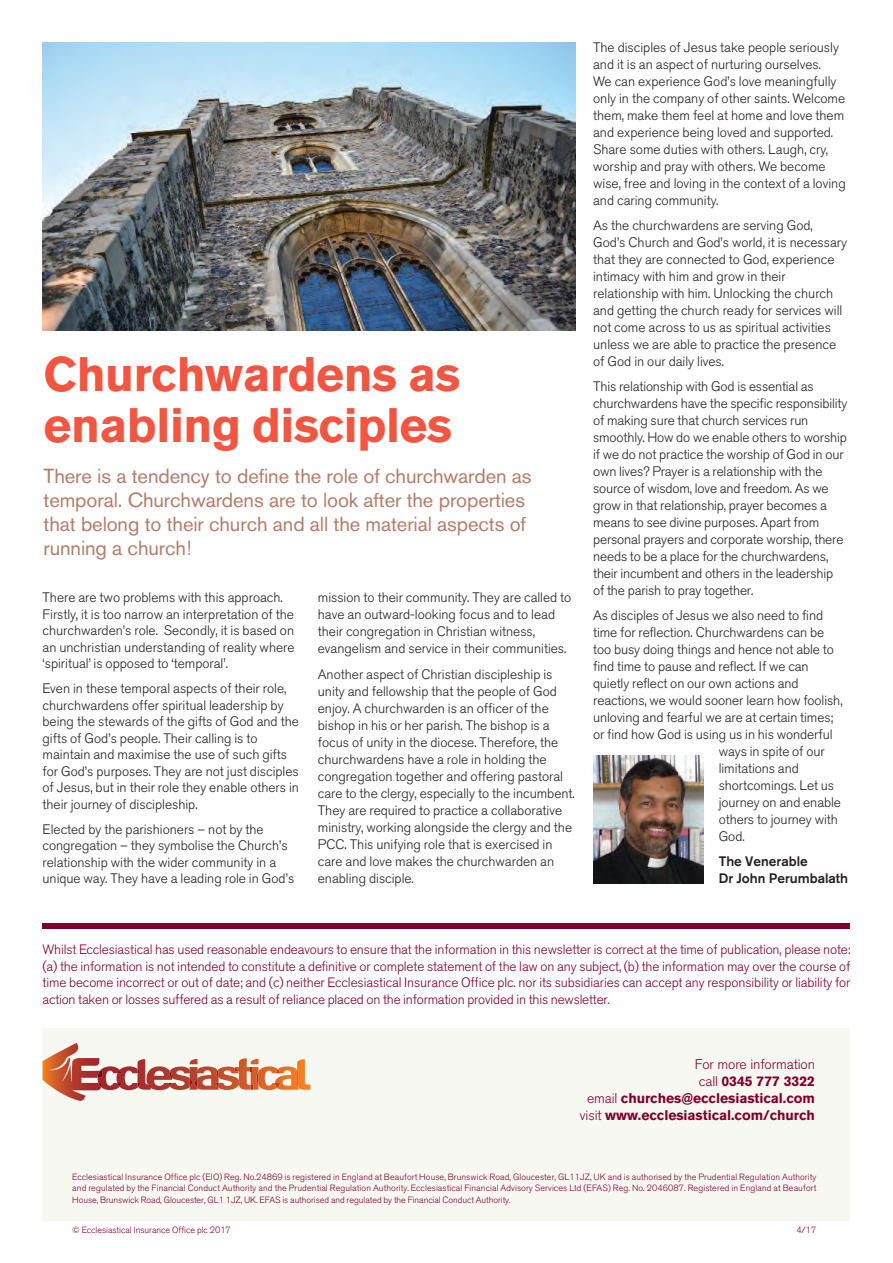
<style>
.page{position:relative;width:893px;height:1263px;background:#fff}
.page>*{position:absolute;margin:0;border:0;box-sizing:border-box;transform-origin:0 0}
.t1{font:700 48px/51px "Akzidenz Grotesk BQ";letter-spacing:-.01em;color:#f05641}
.t2{font:20.25px/24px "Akzidenz Grotesk BQ";letter-spacing:-.005em;color:#b37c68}
.t3{font:700 13.95px/17px "Akzidenz Grotesk BQ";letter-spacing:-.005em;color:#7f002b;text-align:right}
.t4{font:300 13.65px/17px "Akzidenz Grotesk BQ";color:#231f20}
.t5{font:500 13.65px/17px "Akzidenz Grotesk BQ";color:#231f20}
.t6{font:300 13.5px/16.5px "Akzidenz Grotesk BQ";letter-spacing:-.015em;color:#7f002b;text-align:justify}
.t7{font:300 9px/11.2px "Akzidenz Grotesk BQ";letter-spacing:-.005em;color:#7f002b;text-align:justify}
.s1{font-weight:300}
</style>
<div class="page">
<img style="left:43px;top:43px;width:532px;height:288px">
<div style="left:43px;top:923px;width:807px;height:6px;background:#7f002b"></div>
<div style="left:43px;top:1028px;width:807px;height:192px;background:#f8f8f3"></div>
<svg style="left:43px;top:1043px;width:267px;height:58px"></svg>
<img style="left:593px;top:756px;width:111px;height:128px">
<h1 class="t1" style="left:44px;top:353px;width:418px">Churchwardens as enabling disciples</h1>
<h2 class="t2" style="left:44px;top:466px;width:490px">There is a tendency to define the role of churchwarden as temporal. Churchwardens are to look after the properties that belong to their church and all the material aspects of running a church!</h2>
<p class="t4" style="left:43px;top:591px;width:254px;line-height:16.5px">There are two problems with this approach.<br>Firstly, it is too narrow an interpretation of the churchwarden’s role. Secondly, it is based on an unchristian understanding of reality where ‘spiritual’ is opposed to ‘temporal’.</p>
<p class="t4" style="left:43px;top:682px;width:258px;line-height:16.5px">Even in these temporal aspects of their role, churchwardens offer spiritual leadership by being the stewards of the gifts of God and the gifts of God’s people. Their calling is to maintain and maximise the use of such gifts for God’s purposes. They are not just disciples of Jesus, but in their role they enable others in their journey of discipleship.</p>
<p class="t4" style="left:43px;top:822px;width:253px;line-height:16.5px">Elected by the parishioners – not by the congregation – they symbolise the Church’s relationship with the wider community in a unique way. They have a leading role in God’s</p>
<p class="t4" style="left:318px;top:591px;width:255px">mission to their community. They are called to have an outward-looking focus and to lead their congregation in Christian witness, evangelism and service in their communities.</p>
<p class="t4" style="left:318px;top:667px;width:259px">Another aspect of Christian discipleship is unity and fellowship that the people of God enjoy. A churchwarden is an officer of the bishop in his or her parish. The bishop is a focus of unity in the diocese. Therefore, the churchwardens have a role in holding the congregation together and offering pastoral care to the clergy, especially to the incumbent.<br>They are required to practice a collaborative ministry, working alongside the clergy and the PCC. This unifying role that is exercised in care and love makes the churchwarden an enabling disciple.</p>
<p class="t4" style="left:593px;top:41px;width:254px">The disciples of Jesus take people seriously and it is an aspect of nurturing ourselves.<br>We can experience God’s love meaningfully only in the company of other saints. Welcome them, make them feel at home and love them and experience being loved and supported.<br>Share some duties with others. Laugh, cry, worship and pray with others. We become wise, free and loving in the context of a loving and caring community.</p>
<p class="t4" style="left:593px;top:219px;width:255px">As the churchwardens are serving God, God’s Church and God’s world, it is necessary that they are connected to God, experience intimacy with him and grow in their relationship with him. Unlocking the church and getting the church ready for services will not come across to us as spiritual activities unless we are able to practice the presence of God in our daily lives.</p>
<p class="t4" style="left:593px;top:380px;width:256px">This relationship with God is essential as churchwardens have the specific responsibility of making sure that church services run smoothly. How do we enable others to worship if we do not practice the worship of God in our own lives? Prayer is a relationship with the source of wisdom, love and freedom. As we grow in that relationship, prayer becomes a means to see divine purposes. Apart from personal prayers and corporate worship, there needs to be a place for the churchwardens, their incumbent and others in the leadership of the parish to pray together.</p>
<p class="t4" style="left:593px;top:609px;width:231px">As disciples of Jesus we also need to find</p>
<p class="t4" style="left:593px;top:625px;width:233px">time for reflection. Churchwardens can be</p>
<p class="t4" style="left:593px;top:642px;width:242px">too busy doing things and hence not able to</p>
<p class="t4" style="left:593px;top:659px;width:217px">find time to pause and reflect. If we can</p>
<p class="t4" style="left:593px;top:676px;width:207px">quietly reflect on our own actions and</p>
<p class="t4" style="left:593px;top:693px;width:251px">reactions, we would sooner learn how foolish,</p>
<p class="t4" style="left:593px;top:710px;width:242px">unloving and fearful we are at certain times;</p>
<p class="t4" style="left:593px;top:727px;width:241px">or find how God is using us in his wonderful</p>
<p class="t4" style="left:719px;top:744px;width:108px">ways in spite of our</p>
<p class="t4" style="left:719px;top:761px;width:82px">limitations and</p>
<p class="t4" style="left:719px;top:778px;width:117px">shortcomings. Let us</p>
<p class="t4" style="left:719px;top:795px;width:124px">journey on and enable</p>
<p class="t4" style="left:719px;top:812px;width:121px">others to journey with</p>
<p class="t4" style="left:719px;top:829px;width:27px">God.</p>
<p class="t5" style="left:719px;top:854px;width:131px">The Venerable<br>Dr John Perumbalath</p>
<p class="t6" style="left:43px;top:943px;width:809px">Whilst Ecclesiastical has used reasonable endeavours to ensure that the information in this newsletter is correct at the time of publication, please note: (a) the information is not intended to constitute a definitive or complete statement of the law on any subject, (b) the information may over the course of time become incorrect or out of date; and (c) neither Ecclesiastical Insurance Office plc. nor its subsidiaries can accept any responsibility or liability for action taken or losses suffered as a result of reliance placed on the information provided in this newsletter.</p>
<p class="t3" style="left:580px;top:1057px;width:237px"><span class="s1">For more information<br>call</span> 0345 777 3322<br><span class="s1">email</span> churches@ecclesiastical.com <span class="s1">visit</span> www.ecclesiastical.com/church</p>
<p class="t7" style="left:72px;top:1172px;width:746px">Ecclesiastical Insurance Office plc (EIO) Reg. No.24869 is registered in England at Beaufort House, Brunswick Road, Gloucester, GL11JZ, UK and is authorised by the Prudential Regulation Authority and regulated by the Financial Conduct Authority and the Prudential Regulation Authority. Ecclesiastical Financial Advisory Services Ltd (EFAS) Reg. No. 2046087. Registered in England at Beaufort House, Brunswick Road, Gloucester, GL1 1JZ, UK. EFAS is authorised and regulated by the Financial Conduct Authority.</p>
<p class="t7" style="left:72px;top:1225px;width:160px">© Ecclesiastical Insurance Office plc 2017</p>
<p class="t7" style="left:796px;top:1225px;width:22px">4/17</p>
</div>
